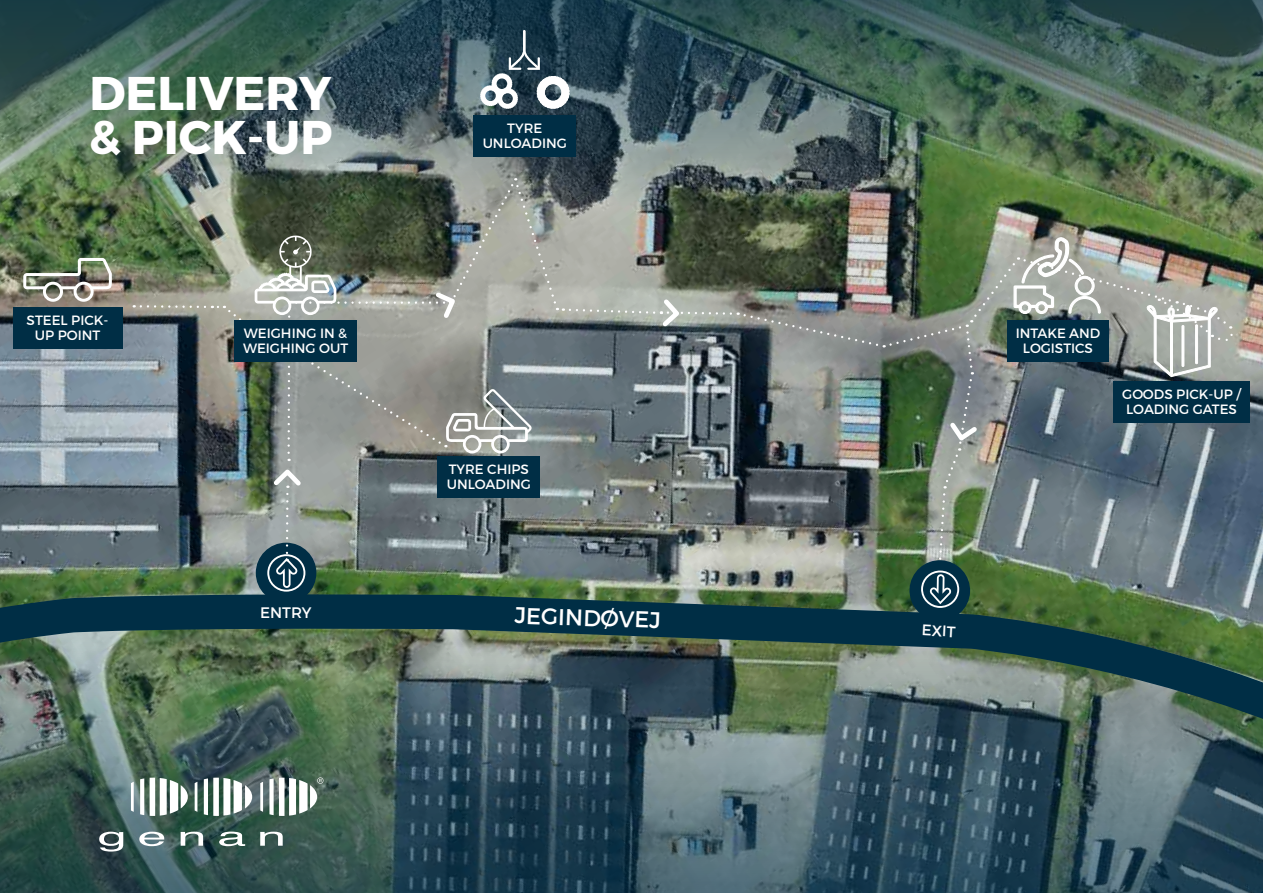
<style>
.page{position:relative;width:1263px;height:893px;background:#fff}
.page>*{position:absolute;margin:0;border:0;box-sizing:border-box;transform-origin:0 0}
.t1{font:700 47.25px/43.7px "Montserrat";color:#fff}
.t2{font:22.8px "Montserrat";color:#fff}
.t3{font:15.3px "Montserrat";color:#fff}
.t4{font:13.5px/15px "Montserrat";color:#fff}
</style>
<div class="page">
<img style="left:0;top:225px;width:1263px;height:373px">
<img style="left:0;top:0;width:1263px;height:225px">
<svg style="left:0;top:795px;width:1021px;height:98px;background:#314f58"></svg>
<div style="left:474px;top:116px;width:102px;height:41px;background:#002e45"></div>
<img style="left:0;top:598px;width:1021px;height:197px">
<svg style="left:480px;top:30px;width:89px;height:79px"></svg>
<img style="left:1021px;top:254px;width:242px;height:639px">
<img style="left:134px;top:178px;width:1099px;height:464px">
<div style="left:438px;top:457px;width:102px;height:41px;background:#002e45"></div>
<div style="left:13px;top:307px;width:109px;height:41px;background:#002e45"></div>
<img style="left:23px;top:258px;width:89px;height:44px">
<div style="left:234px;top:320px;width:123px;height:41px;background:#002e45"></div>
<svg style="left:99px;top:832px;width:184px;height:19px"></svg>
<svg style="left:150px;top:778px;width:38px;height:38px"></svg>
<svg style="left:140px;top:778px;width:4px;height:37px"></svg>
<svg style="left:131px;top:782px;width:3px;height:30px"></svg>
<svg style="left:204px;top:778px;width:48px;height:38px"></svg>
<svg style="left:195px;top:782px;width:2px;height:30px"></svg>
<svg style="left:260px;top:777px;width:63px;height:39px"></svg>
<h1 class="t1" style="left:88px;top:75px;width:245px">DELIVERY &amp; PICK-UP</h1>
<p class="t4" style="left:27px;top:313px;width:83px;text-align:center">STEEL PICK-<br>UP POINT</p>
<p class="t4" style="left:243px;top:326px;width:107px">WEIGHING IN &amp;<br>WEIGHING OUT</p>
<p class="t3" style="left:260px;top:605px;width:53px">ENTRY</p>
<p class="t4" style="left:483px;top:121px;width:86px;text-align:center">TYRE<br>UNLOADING</p>
<p class="t4" style="left:447px;top:462px;width:86px">TYRE CHIPS<br>UNLOADING</p>
<h2 class="t2" style="left:515px;top:605px;width:148px;rotate:2deg">JEGINDØVEJ</h2>
<p class="t4" style="left:1016px;top:327px;width:86px;text-align:center">INTAKE AND<br>LOGISTICS</p>
<p class="t4" style="left:1122px;top:388px;width:120px">GOODS PICK-UP /<br>LOADING GATES</p>
<p class="t3" style="left:922px;top:623px;width:35px;rotate:3deg">EXIT</p>
</div>
